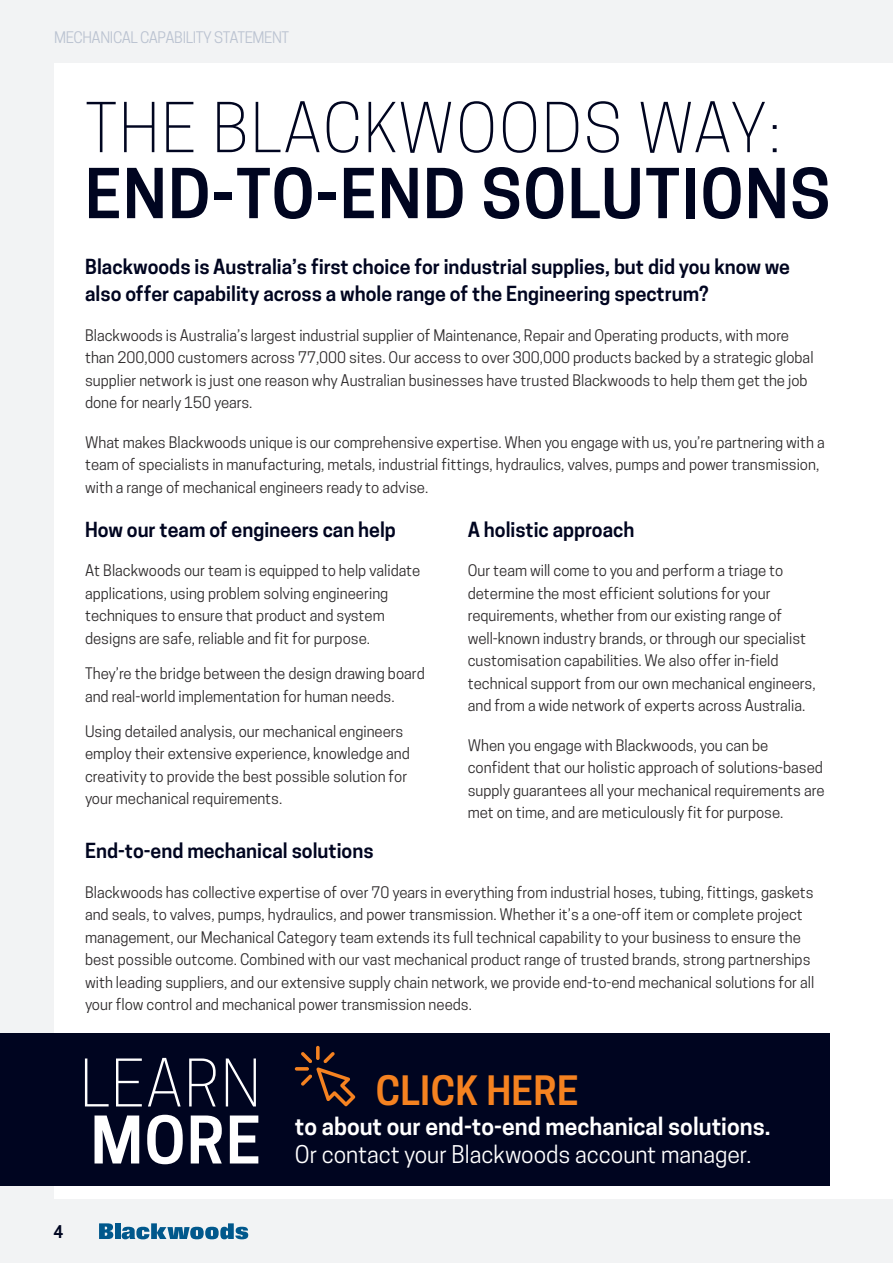
<style>
.page{position:relative;width:893px;height:1263px;background:#f2f3f4}
.page>*{position:absolute;margin:0;border:0;box-sizing:border-box;transform-origin:0 0}
.t1{font:600 64.5px "Cooper Hewitt";letter-spacing:.025em;color:#000520}
.t2{font:300 64.5px "Cooper Hewitt";letter-spacing:.025em;color:#000520}
.t3{font:300 61.5px "Cooper Hewitt";letter-spacing:.025em;color:#fff}
.t4{font:600 61.5px "Cooper Hewitt";color:#fff}
.t5{font:600 37.95px "Cooper Hewitt";letter-spacing:.01em;color:#f58220}
.t6{font:600 22.95px "Cooper Hewitt";color:#fff}
.t7{font:22.95px "Cooper Hewitt";color:#fff}
.t8{font:600 19.5px/27px "Cooper Hewitt";color:#000520}
.t9{font:600 16.5px "Cooper Hewitt";color:#000520}
.t10{font:15px/22.5px "Cooper Hewitt";color:#2e2b2c}
.t11{font:15px "Cooper Hewitt";letter-spacing:-.025em;color:#bbc3d1}
</style>
<div class="page">
<div style="left:54px;top:64px;width:839px;height:1135px;background:#fff"></div>
<svg style="left:99px;top:1223px;width:14px;height:16px"></svg>
<div style="left:115px;top:1223px;width:5px;height:16px;background:#01588c"></div>
<svg style="left:122px;top:1223px;width:126px;height:16px"></svg>
<div style="left:0;top:1033px;width:829px;height:152px;background:#000520"></div>
<svg style="left:316px;top:1046px;width:4px;height:14px"></svg>
<hr style="left:295px;top:1067px;width:14px;height:3px;background:#f58220;border-radius:2px">
<svg style="left:301px;top:1052px;width:54px;height:54px"></svg>
<p class="t11" style="left:54px;top:29px;width:237px">MECHANICAL CAPABILITY STATEMENT</p>
<h1 class="t2" style="left:85px;top:90px;width:698px">THE BLACKWOODS WAY:</h1>
<h1 class="t1" style="left:85px;top:156px;width:747px">END-TO-END SOLUTIONS</h1>
<h3 class="t8" style="left:85px;top:253px;width:706px">Blackwoods is Australia’s first choice for industrial supplies, but did you know we also offer capability across a whole range of the Engineering spectrum?</h3>
<p class="t10" style="left:85px;top:324px;width:730px">Blackwoods is Australia’s largest industrial supplier of Maintenance, Repair and Operating products, with more than 200,000 customers across 77,000 sites. Our access to over 300,000 products backed by a strategic global supplier network is just one reason why Australian businesses have trusted Blackwoods to help them get the job done for nearly 150 years.</p>
<p class="t10" style="left:85px;top:431px;width:741px">What makes Blackwoods unique is our comprehensive expertise. When you engage with us, you’re partnering with a team of specialists in manufacturing, metals, industrial fittings, hydraulics, valves, pumps and power transmission, with a range of mechanical engineers ready to advise.</p>
<h3 class="t8" style="left:85px;top:516px;width:312px">How our team of engineers can help</h3>
<p class="t10" style="left:85px;top:559px;width:337px">At Blackwoods our team is equipped to help validate applications, using problem solving engineering techniques to ensure that product and system designs are safe, reliable and fit for purpose.</p>
<p class="t10" style="left:85px;top:662px;width:341px">They’re the bridge between the design drawing board and real-world implementation for human needs.</p>
<p class="t10" style="left:85px;top:720px;width:326px">Using detailed analysis, our mechanical engineers employ their extensive experience, knowledge and creativity to provide the best possible solution for your mechanical requirements.</p>
<h3 class="t8" style="left:468px;top:516px;width:168px">A holistic approach</h3>
<p class="t10" style="left:468px;top:559px;width:349px">Our team will come to you and perform a triage to determine the most efficient solutions for your requirements, whether from our existing range of well-known industry brands, or through our specialist customisation capabilities. We also offer in-field technical support from our own mechanical engineers, and from a wide network of experts across Australia.</p>
<p class="t10" style="left:468px;top:734px;width:358px">When you engage with Blackwoods, you can be confident that our holistic approach of solutions-based supply guarantees all your mechanical requirements are met on time, and are meticulously fit for purpose.</p>
<h3 class="t8" style="left:85px;top:837px;width:290px">End-to-end mechanical solutions</h3>
<p class="t10" style="left:85px;top:881px;width:731px">Blackwoods has collective expertise of over 70 years in everything from industrial hoses, tubing, fittings, gaskets and seals, to valves, pumps, hydraulics, and power transmission. Whether it’s a one-off item or complete project management, our Mechanical Category team extends its full technical capability to your business to ensure the best possible outcome. Combined with our vast mechanical product range of trusted brands, strong partnerships with leading suppliers, and our extensive supply chain network, we provide end-to-end mechanical solutions for all your flow control and mechanical power transmission needs.</p>
<h2 class="t3" style="left:80px;top:1047px;width:182px">LEARN</h2>
<h2 class="t4" style="left:91px;top:1104px;width:172px">MORE</h2>
<h3 class="t6" style="left:295px;top:1112px;width:477px">to about our end-to-end mechanical solutions.</h3>
<h3 class="t5" style="left:376px;top:1068px;width:204px">CLICK HERE</h3>
<h3 class="t7" style="left:295px;top:1141px;width:458px">Or contact your Blackwoods account manager.</h3>
<p class="t9" style="left:54px;top:1221px;width:11px">4</p>
</div>
